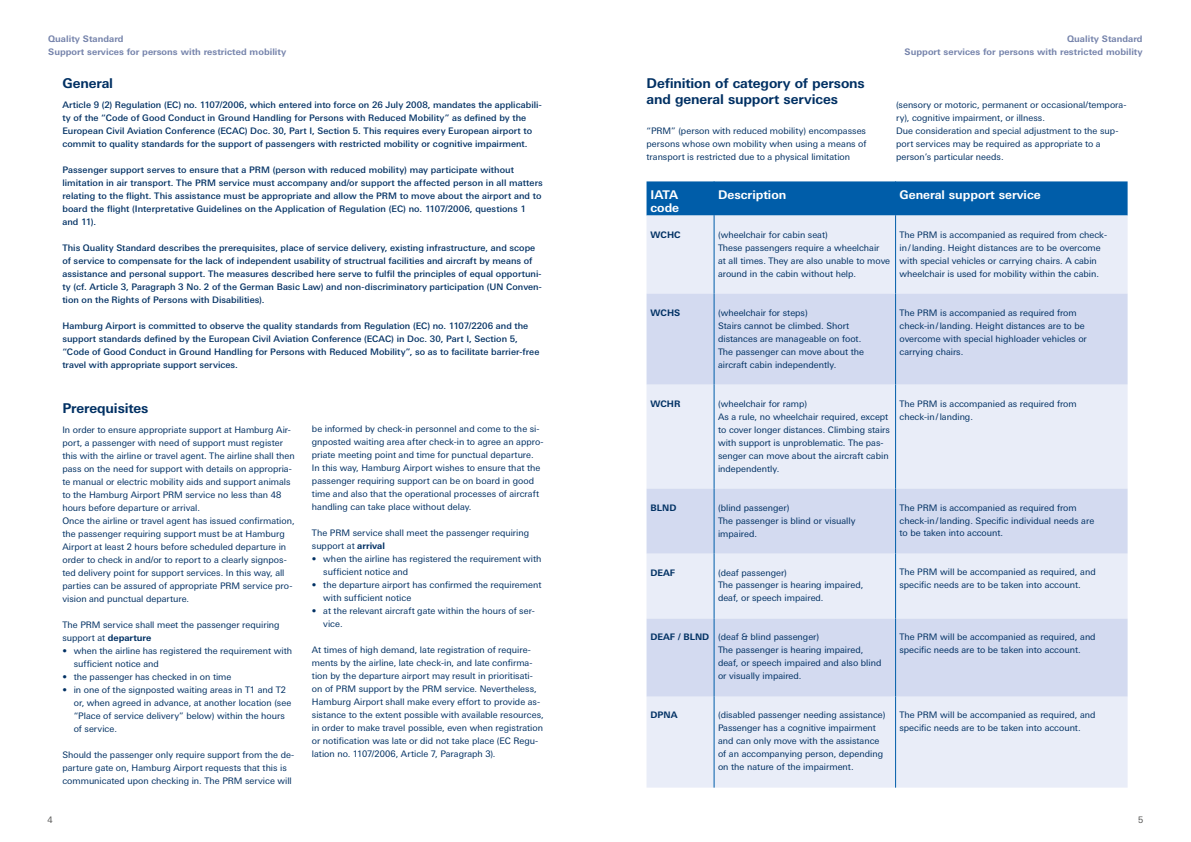
<style>
.page{position:relative;width:1191px;height:842px;background:#fff}
.page>*{position:absolute;margin:0;border:0;box-sizing:border-box;transform-origin:0 0}
.t1{font:700 13.5px/16.3px "LT Univers Basic";letter-spacing:-.01em;color:#003063}
.t2{font:700 12px/13px "LT Univers Basic";color:#fff}
.t3{font:9px/13px "LT Univers Basic";color:#003063}
.t4{font:500 9px/13px "LT Univers Basic";letter-spacing:.005em;color:#003063}
.t5{font:700 9px/13px "LT Univers Basic";letter-spacing:.005em;color:#7583ab}
.t6{font:700 9px "LT Univers Basic";color:#003063}
.t7{font:9px "LT Univers Basic";color:#575756}
.s1{font-weight:700}
</style>
<div class="page">
<div style="left:646px;top:181px;width:481px;height:35px;background:#005da9"></div>
<div style="left:646px;top:216px;width:481px;height:572px;background:#e9edf8"></div>
<svg style="left:646px;top:294px;width:481px;height:403px;fill:#d3daf0"></svg>
<hr style="left:713px;top:181px;width:1px;height:35px;background:#005da9">
<hr style="left:895px;top:181px;width:1px;height:35px;background:#005da9">
<hr style="left:713px;top:216px;width:1px;height:78px;background:#005da9">
<hr style="left:895px;top:216px;width:1px;height:78px;background:#005da9">
<hr style="left:713px;top:294px;width:1px;height:91px;background:#005da9">
<hr style="left:895px;top:294px;width:1px;height:91px;background:#005da9">
<hr style="left:713px;top:385px;width:1px;height:104px;background:#005da9">
<hr style="left:895px;top:385px;width:1px;height:104px;background:#005da9">
<hr style="left:713px;top:489px;width:1px;height:65px;background:#005da9">
<hr style="left:895px;top:489px;width:1px;height:65px;background:#005da9">
<hr style="left:713px;top:554px;width:1px;height:65px;background:#005da9">
<hr style="left:895px;top:554px;width:1px;height:65px;background:#005da9">
<hr style="left:713px;top:619px;width:1px;height:78px;background:#005da9">
<hr style="left:895px;top:619px;width:1px;height:78px;background:#005da9">
<hr style="left:713px;top:697px;width:1px;height:91px;background:#005da9">
<hr style="left:895px;top:697px;width:1px;height:91px;background:#005da9">
<p class="t5" style="left:48px;top:33px;width:239px">Quality Standard<br>Support services for persons with restricted mobility</p>
<p class="t5" style="left:904px;top:33px;width:239px;text-align:right">Quality Standard<br>Support services for persons with restricted mobility</p>
<h1 class="t1" style="left:62px;top:75px;width:52px">General</h1>
<p class="t4" style="left:62px;top:98px;width:481px">Article 9 (2) Regulation (EC) no. 1107/2006, which entered into force on 26 July 2008, mandates the applicabili&shy;ty of the “Code of Good Conduct in Ground Handling for Persons with Reduced Mobility” as defined by the European Civil Aviation Conference (ECAC) Doc. 30, Part I, Section 5. This requires every European airport to commit to quality standards for the support of passengers with restricted mobility or cognitive impairment.</p>
<p class="t4" style="left:62px;top:163px;width:482px">Passenger support serves to ensure that a PRM (person with reduced mobility) may participate without limitation in air transport. The PRM service must accompany and/or support the affected person in all matters relating to the flight. This assistance must be appropriate and allow the PRM to move about the airport and to board the flight (Interpretative Guidelines on the Application of Regulation (EC) no. 1107/2006, questions 1 and 11).</p>
<p class="t4" style="left:62px;top:241px;width:481px">This Quality Standard describes the prerequisites, place of service delivery, existing infrastructure, and scope of service to compensate for the lack of independent usability of structrual facilities and aircraft by means of assistance and personal support. The measures described here serve to fulfil the principles of equal opportuni&shy;ty (cf. Article 3, Paragraph 3 No. 2 of the German Basic Law) and non-discriminatory participation (UN Conven&shy;tion on the Rights of Persons with Disabilities).</p>
<p class="t4" style="left:62px;top:319px;width:478px">Hamburg Airport is committed to observe the quality standards from Regulation (EC) no. 1107/2206 and the support standards defined by the European Civil Aviation Conference (ECAC) in Doc. 30, Part I, Section 5, “Code of Good Conduct in Ground Handling for Persons with Reduced Mobility”, so as to facilitate barrier-free travel with appropriate support services.</p>
<h1 class="t1" style="left:62px;top:400px;width:88px">Prerequisites</h1>
<p class="t3" style="left:62px;top:423px;width:234px">In order to ensure appropriate support at Hamburg Air&shy;port, a passenger with need of support must register this with the airline or travel agent. The airline shall then pass on the need for support with details on appropria&shy;te manual or electric mobility aids and support animals to the Hamburg Airport PRM service no less than 48 hours before departure or arrival.<br>Once the airline or travel agent has issued confirmation, the passenger requiring support must be at Hamburg Airport at least 2 hours before scheduled departure in order to check in and/or to report to a clearly signpos&shy;ted delivery point for support services. In this way, all parties can be assured of appropriate PRM service pro&shy;vision and punctual departure.</p>
<p class="t3" style="left:62px;top:618px;width:219px">The PRM service shall meet the passenger requiring support at <span class="s1">departure</span></p>
<p class="t3" style="left:74px;top:644px;width:220px;text-indent:-11px">• when the airline has registered the requirement with sufficient notice and</p>
<p class="t3" style="left:62px;top:670px;width:171px">• the passenger has checked in on time</p>
<p class="t3" style="left:74px;top:683px;width:219px;text-indent:-11px">• in one of the signposted waiting areas in T1 and T2 or, when agreed in advance, at another location (see “Place of service delivery” below) within the hours of service.</p>
<p class="t3" style="left:62px;top:748px;width:233px">Should the passenger only require support from the de&shy;parture gate on, Hamburg Airport requests that this is communicated upon checking in. The PRM service will</p>
<p class="t3" style="left:312px;top:423px;width:233px">be informed by check-in personnel and come to the si&shy;gnposted waiting area after check-in to agree an appro&shy;priate meeting point and time for punctual departure.<br>In this way, Hamburg Airport wishes to ensure that the passenger requiring support can be on board in good time and also that the operational processes of aircraft handling can take place without delay.</p>
<p class="t3" style="left:312px;top:527px;width:219px">The PRM service shall meet the passenger requiring support at <span class="s1">arrival</span></p>
<p class="t3" style="left:323px;top:553px;width:220px;text-indent:-11px">• when the airline has registered the requirement with sufficient notice and</p>
<p class="t3" style="left:323px;top:579px;width:220px;text-indent:-11px">• the departure airport has confirmed the requirement with sufficient notice</p>
<p class="t3" style="left:323px;top:605px;width:213px;text-indent:-11px">• at the relevant aircraft gate within the hours of ser&shy;vice.</p>
<p class="t3" style="left:312px;top:644px;width:233px">At times of high demand, late registration of require&shy;ments by the airline, late check-in, and late confirma&shy;tion by the departure airport may result in prioritisati&shy;on of PRM support by the PRM service. Nevertheless, Hamburg Airport shall make every effort to provide as&shy;sistance to the extent possible with available resources, in order to make travel possible, even when registration or notification was late or did not take place (EC Regu&shy;lation no. 1107/2006, Article 7, Paragraph 3).</p>
<h1 class="t1" style="left:646px;top:75px;width:220px">Definition of category of persons and general support services</h1>
<p class="t3" style="left:646px;top:124px;width:221px;text-align:justify">“PRM” (person with reduced mobility) encompasses persons whose own mobility when using a means of transport is restricted due to a physical limitation</p>
<p class="t3" style="left:896px;top:98px;width:232px">(sensory or motoric, permanent or occasional/tempora&shy;ry), cognitive impairment, or illness.<br>Due consideration and special adjustment to the sup&shy;port services may be required as appropriate to a person’s particular needs.</p>
<h2 class="t2" style="left:650px;top:188px;width:30px">IATA code</h2>
<h2 class="t2" style="left:718px;top:188px;width:70px">Description</h2>
<h2 class="t2" style="left:899px;top:188px;width:143px">General support service</h2>
<p class="t6" style="left:650px;top:229px;width:32px">WCHC</p>
<p class="t3" style="left:718px;top:228px;width:174px">(wheelchair for cabin seat)<br>These passengers require a wheelchair<br>at all times. They are also unable to move around in the cabin without help.</p>
<p class="t3" style="left:899px;top:228px;width:209px">The PRM is accompanied as required from check&shy;in/landing. Height distances are to be overcome with special vehicles or carrying chairs. A cabin wheelchair is used for mobility within the cabin.</p>
<p class="t6" style="left:650px;top:307px;width:31px">WCHS</p>
<p class="t3" style="left:718px;top:306px;width:147px">(wheelchair for steps)<br>Stairs cannot be climbed. Short distances are manageable on foot.<br>The passenger can move about the aircraft cabin independently.</p>
<p class="t3" style="left:899px;top:306px;width:189px">The PRM is accompanied as required from check-in/landing. Height distances are to be overcome with special highloader vehicles or carrying chairs.</p>
<p class="t6" style="left:650px;top:398px;width:31px">WCHR</p>
<p class="t3" style="left:718px;top:397px;width:173px">(wheelchair for ramp)<br>As a rule, no wheelchair required, except to cover longer distances. Climbing stairs with support is unproblematic. The pas&shy;senger can move about the aircraft cabin independently.</p>
<p class="t3" style="left:899px;top:397px;width:179px">The PRM is accompanied as required from check-in/landing.</p>
<p class="t6" style="left:650px;top:502px;width:27px">BLND</p>
<p class="t3" style="left:718px;top:501px;width:139px">(blind passenger)<br>The passenger is blind or visually impaired.</p>
<p class="t3" style="left:899px;top:501px;width:196px">The PRM is accompanied as required from check-in/landing. Specific individual needs are to be taken into account.</p>
<p class="t6" style="left:650px;top:567px;width:26px">DEAF</p>
<p class="t3" style="left:718px;top:566px;width:147px">(deaf passenger)<br>The passenger is hearing impaired, deaf, or speech impaired.</p>
<p class="t3" style="left:899px;top:566px;width:198px">The PRM will be accompanied as required, and specific needs are to be taken into account.</p>
<p class="t3" style="left:718px;top:631px;width:165px;text-indent:-68px"><span class="s1">DEAF / BLND</span> (deaf &amp; blind passenger)<br>The passenger is hearing impaired, deaf, or speech impaired and also blind or visually impaired.</p>
<p class="t3" style="left:899px;top:631px;width:198px">The PRM will be accompanied as required, and specific needs are to be taken into account.</p>
<p class="t6" style="left:650px;top:710px;width:29px">DPNA</p>
<p class="t3" style="left:718px;top:709px;width:169px">(disabled passenger needing assistance)<br>Passenger has a cognitive impairment and can only move with the assistance of an accompanying person, depending on the nature of the impairment.</p>
<p class="t3" style="left:899px;top:709px;width:198px">The PRM will be accompanied as required, and specific needs are to be taken into account.</p>
<p class="t7" style="left:47px;top:814px;width:7px">4</p>
<p class="t7" style="left:1138px;top:814px;width:7px">5</p>
</div>
